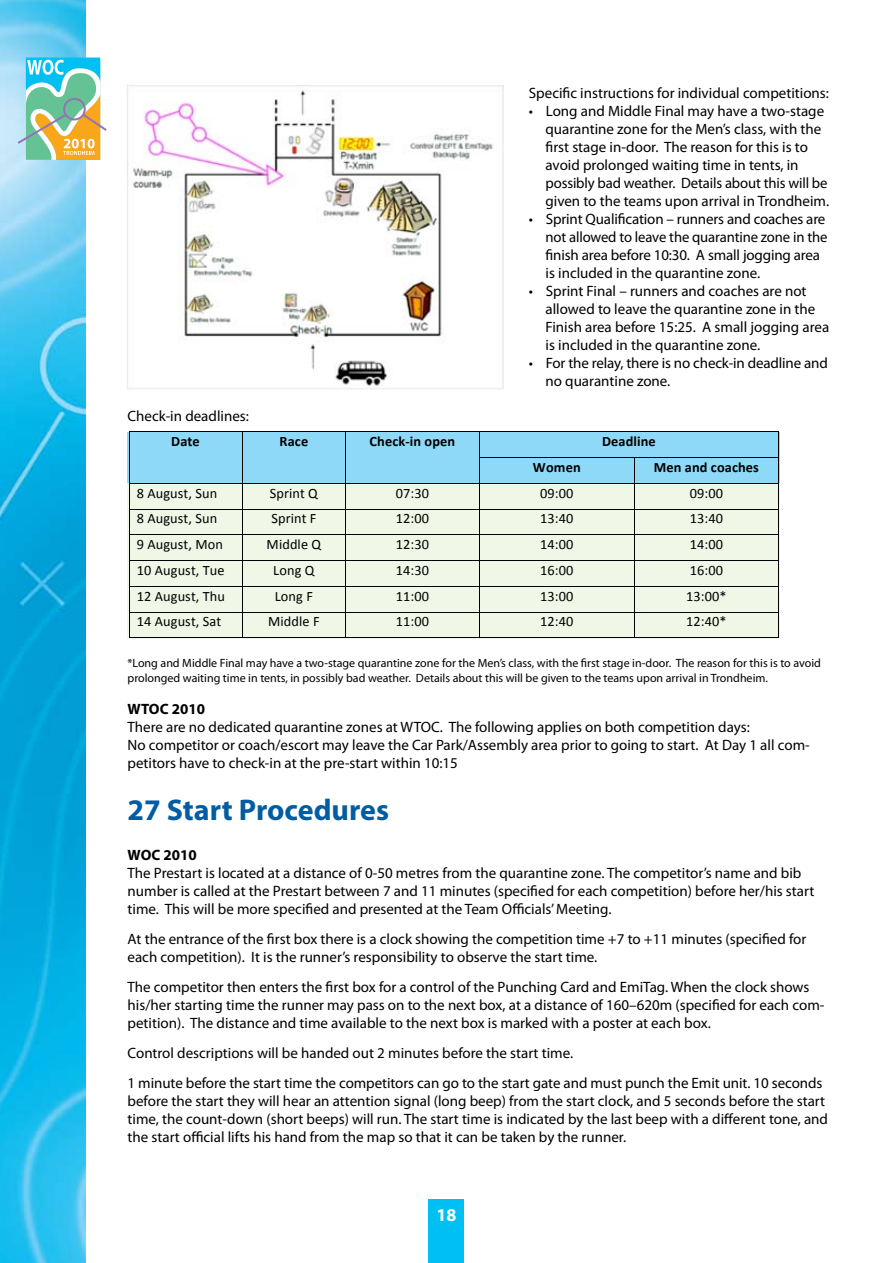
<style>
.page{position:relative;width:893px;height:1263px;background:#fff}
.page>*{position:absolute;margin:0;border:0;box-sizing:border-box;transform-origin:0 0}
.t1{font:700 30px "Myriad Pro";color:#005da3}
.t2{font:700 18px "Myriad Pro";color:#fff}
.t3{font:15px/18px "Myriad Pro";color:#000}
.t4{font:700 15px "Myriad Pro";color:#000}
.t5{font:14.25px "Calibri";letter-spacing:.01em;color:#000}
.t6{font:700 14.25px "Calibri";letter-spacing:.01em;color:#000}
.t7{font:12px/14.4px "Myriad Pro";color:#000}
</style>
<div class="page">
<div style="left:128px;top:432px;width:652px;height:206px;background:#f0f7e7"></div>
<div style="left:128px;top:432px;width:652px;height:51px;background:#8ed8f8"></div>
<img style="left:0;top:0;width:85px;height:1263px">
<div style="left:429px;top:1199px;width:35px;height:64px;background:#00c0f3"></div>
<svg style="left:17px;top:58px;width:90px;height:102px"></svg>
<img style="left:127px;top:85px;width:377px;height:304px">
<hr style="left:129px;top:431px;width:113px;height:1px;background:#000">
<hr style="left:243px;top:431px;width:102px;height:1px;background:#000">
<hr style="left:346px;top:431px;width:133px;height:1px;background:#000">
<hr style="left:480px;top:431px;width:298px;height:1px;background:#000">
<hr style="left:480px;top:457px;width:154px;height:1px;background:#000">
<hr style="left:635px;top:457px;width:143px;height:1px;background:#000">
<hr style="left:129px;top:483px;width:113px;height:1px;background:#000">
<hr style="left:243px;top:483px;width:102px;height:1px;background:#000">
<hr style="left:346px;top:483px;width:133px;height:1px;background:#000">
<hr style="left:480px;top:483px;width:154px;height:1px;background:#000">
<hr style="left:635px;top:483px;width:143px;height:1px;background:#000">
<hr style="left:129px;top:509px;width:113px;height:1px;background:#000">
<hr style="left:243px;top:509px;width:102px;height:1px;background:#000">
<hr style="left:346px;top:509px;width:133px;height:1px;background:#000">
<hr style="left:480px;top:509px;width:154px;height:1px;background:#000">
<hr style="left:635px;top:509px;width:143px;height:1px;background:#000">
<hr style="left:129px;top:534px;width:113px;height:1px;background:#000">
<hr style="left:243px;top:534px;width:102px;height:1px;background:#000">
<hr style="left:346px;top:534px;width:133px;height:1px;background:#000">
<hr style="left:480px;top:534px;width:154px;height:1px;background:#000">
<hr style="left:635px;top:534px;width:143px;height:1px;background:#000">
<hr style="left:129px;top:560px;width:113px;height:1px;background:#000">
<hr style="left:243px;top:560px;width:102px;height:1px;background:#000">
<hr style="left:346px;top:560px;width:133px;height:1px;background:#000">
<hr style="left:480px;top:560px;width:154px;height:1px;background:#000">
<hr style="left:635px;top:560px;width:143px;height:1px;background:#000">
<hr style="left:129px;top:586px;width:113px;height:1px;background:#000">
<hr style="left:243px;top:586px;width:102px;height:1px;background:#000">
<hr style="left:346px;top:586px;width:133px;height:1px;background:#000">
<hr style="left:480px;top:586px;width:154px;height:1px;background:#000">
<hr style="left:635px;top:586px;width:143px;height:1px;background:#000">
<hr style="left:129px;top:612px;width:113px;height:1px;background:#000">
<hr style="left:243px;top:612px;width:102px;height:1px;background:#000">
<hr style="left:346px;top:612px;width:133px;height:1px;background:#000">
<hr style="left:480px;top:612px;width:154px;height:1px;background:#000">
<hr style="left:635px;top:612px;width:143px;height:1px;background:#000">
<svg style="left:129px;top:432px;width:1px;height:205px"></svg>
<hr style="left:129px;top:637px;width:113px;height:1px;background:#000">
<svg style="left:242px;top:431px;width:1px;height:207px"></svg>
<hr style="left:243px;top:637px;width:102px;height:1px;background:#000">
<svg style="left:345px;top:431px;width:1px;height:207px"></svg>
<hr style="left:346px;top:637px;width:133px;height:1px;background:#000">
<svg style="left:479px;top:431px;width:1px;height:207px"></svg>
<hr style="left:480px;top:637px;width:154px;height:1px;background:#000">
<svg style="left:634px;top:457px;width:1px;height:181px"></svg>
<hr style="left:635px;top:637px;width:143px;height:1px;background:#000">
<svg style="left:778px;top:431px;width:1px;height:207px"></svg>
<p class="t3" style="left:128px;top:406px;width:123px">Check-in deadlines:</p>
<p class="t3" style="left:529px;top:84px;width:302px">Specific instructions for individual competitions:</p>
<p class="t3" style="left:545px;top:102px;width:285px;text-indent:-17px">• Long and Middle Final may have a two-stage quarantine zone for the Men’s class, with the first stage in-door. The reason for this is to avoid prolonged waiting time in tents, in possibly bad weather. Details about this will be given to the teams upon arrival in Trondheim.</p>
<p class="t3" style="left:545px;top:210px;width:283px;text-indent:-17px">• Sprint Qualification – runners and coaches are not allowed to leave the quarantine zone in the finish area before 10:30. A small jogging area is included in the quarantine zone.</p>
<p class="t3" style="left:545px;top:282px;width:285px;text-indent:-17px">• Sprint Final – runners and coaches are not allowed to leave the quarantine zone in the Finish area before 15:25. A small jogging area is included in the quarantine zone.</p>
<p class="t3" style="left:545px;top:354px;width:284px;text-indent:-17px">• For the relay, there is no check-in deadline and no quarantine zone.</p>
<p class="t6" style="left:171px;top:436px;width:30px">Date</p>
<p class="t6" style="left:280px;top:436px;width:30px">Race</p>
<p class="t6" style="left:370px;top:436px;width:87px">Check‐in open</p>
<p class="t6" style="left:602px;top:436px;width:55px">Deadline</p>
<p class="t6" style="left:533px;top:462px;width:49px">Women</p>
<p class="t6" style="left:654px;top:462px;width:107px">Men and coaches</p>
<p class="t5" style="left:137px;top:488px;width:82px">8 August, Sun</p>
<p class="t5" style="left:270px;top:488px;width:50px">Sprint Q</p>
<p class="t5" style="left:396px;top:488px;width:35px">07:30</p>
<p class="t5" style="left:540px;top:488px;width:35px">09:00</p>
<p class="t5" style="left:690px;top:488px;width:35px">09:00</p>
<p class="t5" style="left:137px;top:513px;width:82px">8 August, Sun</p>
<p class="t5" style="left:271px;top:513px;width:47px">Sprint F</p>
<p class="t5" style="left:396px;top:513px;width:35px">12:00</p>
<p class="t5" style="left:540px;top:513px;width:35px">13:40</p>
<p class="t5" style="left:690px;top:513px;width:35px">13:40</p>
<p class="t5" style="left:137px;top:539px;width:88px">9 August, Mon</p>
<p class="t5" style="left:267px;top:539px;width:56px">Middle Q</p>
<p class="t5" style="left:396px;top:539px;width:35px">12:30</p>
<p class="t5" style="left:540px;top:539px;width:35px">14:00</p>
<p class="t5" style="left:690px;top:539px;width:35px">14:00</p>
<p class="t5" style="left:137px;top:565px;width:89px">10 August, Tue</p>
<p class="t5" style="left:273px;top:565px;width:43px">Long Q</p>
<p class="t5" style="left:396px;top:565px;width:35px">14:30</p>
<p class="t5" style="left:540px;top:565px;width:35px">16:00</p>
<p class="t5" style="left:690px;top:565px;width:35px">16:00</p>
<p class="t5" style="left:137px;top:591px;width:90px">12 August, Thu</p>
<p class="t5" style="left:275px;top:591px;width:40px">Long F</p>
<p class="t5" style="left:396px;top:591px;width:35px">11:00</p>
<p class="t5" style="left:540px;top:591px;width:35px">13:00</p>
<p class="t5" style="left:686px;top:591px;width:42px">13:00*</p>
<p class="t5" style="left:137px;top:616px;width:86px">14 August, Sat</p>
<p class="t5" style="left:268px;top:616px;width:53px">Middle F</p>
<p class="t5" style="left:396px;top:616px;width:35px">11:00</p>
<p class="t5" style="left:540px;top:616px;width:35px">12:40</p>
<p class="t5" style="left:686px;top:616px;width:42px">12:40*</p>
<p class="t7" style="left:128px;top:656px;width:695px">*Long and Middle Final may have a two-stage quarantine zone for the Men’s class, with the first stage in-door. The reason for this is to avoid prolonged waiting time in tents, in possibly bad weather. Details about this will be given to the teams upon arrival in Trondheim.</p>
<p class="t4" style="left:128px;top:699px;width:79px">WTOC 2010</p>
<p class="t3" style="left:128px;top:718px;width:684px">There are no dedicated quarantine zones at WTOC. The following applies on both competition days:<br>No competitor or coach/escort may leave the Car Park/Assembly area prior to going to start. At Day 1 all com&shy;petitors have to check-in at the pre-start within 10:15</p>
<h1 class="t1" style="left:128px;top:791px;width:263px">27 Start Procedures</h1>
<p class="t4" style="left:128px;top:845px;width:71px">WOC 2010</p>
<p class="t3" style="left:128px;top:864px;width:688px">The Prestart is located at a distance of 0-50 metres from the quarantine zone. The competitor’s name and bib number is called at the Prestart between 7 and 11 minutes (specified for each competition) before her/his start time. This will be more specified and presented at the Team Officials’ Meeting.</p>
<p class="t3" style="left:128px;top:930px;width:680px">At the entrance of the first box there is a clock showing the competition time +7 to +11 minutes (specified for each competition). It is the runner’s responsibility to observe the start time.</p>
<p class="t3" style="left:128px;top:978px;width:698px">The competitor then enters the first box for a control of the Punching Card and EmiTag. When the clock shows his/her starting time the runner may pass on to the next box, at a distance of 160–620m (specified for each com&shy;petition). The distance and time available to the next box is marked with a poster at each box.</p>
<p class="t3" style="left:128px;top:1038px;width:696px;line-height:30px">Control descriptions will be handed out 2 minutes before the start time.<br>1 minute before the start time the competitors can go to the start gate and must punch the Emit unit. 10 seconds</p>
<p class="t3" style="left:128px;top:1092px;width:702px">before the start they will hear an attention signal (long beep) from the start clock, and 5 seconds before the start time, the count-down (short beeps) will run. The start time is indicated by the last beep with a different tone, and the start official lifts his hand from the map so that it can be taken by the runner.</p>
<p class="t2" style="left:436px;top:1204px;width:21px">18</p>
</div>
